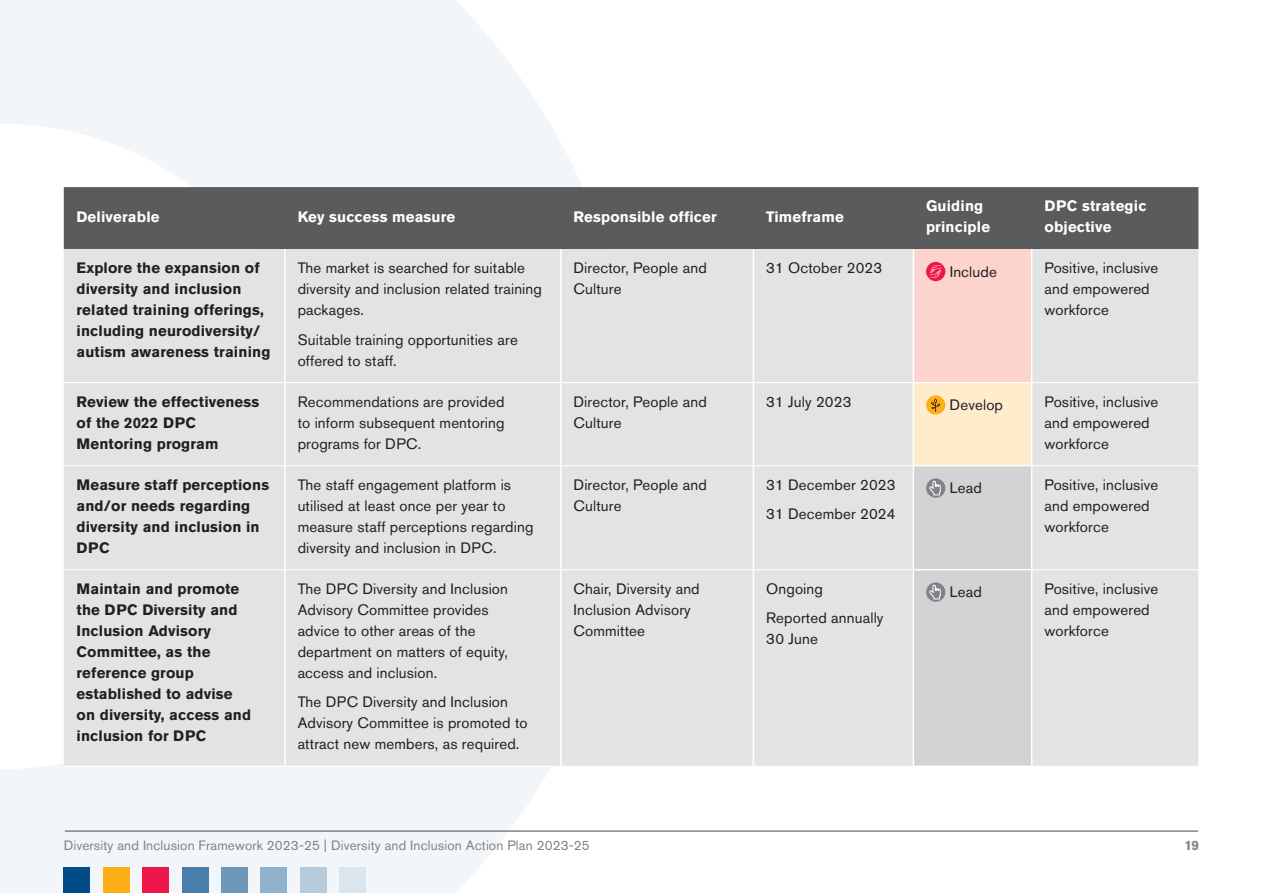
<style>
.page{position:relative;width:1263px;height:893px;background:#fff}
.page>*{position:absolute;margin:0;border:0;box-sizing:border-box;transform-origin:0 0}
.t1{font:15px/21px "Akzidenz Grotesk Std";letter-spacing:.01em;color:#231f20}
.t2{font:700 15px/21px "Akzidenz Grotesk Std";letter-spacing:.01em;color:#231f20}
.t3{font:700 15px/21px "Akzidenz Grotesk Std";letter-spacing:.01em;color:#fff}
.t4{font:13.5px "Akzidenz Grotesk Std";letter-spacing:.01em;color:#808285}
.t5{font:700 13.5px "Akzidenz Grotesk Std";color:#808285}
</style>
<div class="page">
<svg style="left:0;top:0;width:582px;height:893px;fill:#f3f6f9"></svg>
<hr style="left:65px;top:830px;width:1133px;height:2px;background:#808285">
<div style="left:64px;top:867px;width:26px;height:26px;background:#004b88"></div>
<div style="left:103px;top:867px;width:26px;height:26px;background:#fcaf17"></div>
<div style="left:143px;top:867px;width:26px;height:26px;background:#ed174c"></div>
<div style="left:182px;top:867px;width:26px;height:26px;background:#497eaa"></div>
<div style="left:221px;top:867px;width:27px;height:26px;background:#6d98ba"></div>
<div style="left:261px;top:867px;width:26px;height:26px;background:#92b2cc"></div>
<div style="left:300px;top:867px;width:26px;height:26px;background:#b6cbdd"></div>
<div style="left:339px;top:867px;width:27px;height:26px;background:#dbe5ed"></div>
<div style="left:64px;top:187px;width:1134px;height:62px;background:#5a5b5d"></div>
<div style="left:64px;top:249px;width:1134px;height:517px;background:#e2e3e4"></div>
<div style="left:913px;top:249px;width:119px;height:134px;background:#fcd3cd"></div>
<div style="left:913px;top:383px;width:119px;height:83px;background:#ffeccd"></div>
<hr style="left:284px;top:249px;width:2px;height:133px;background:#fff">
<hr style="left:284px;top:383px;width:2px;height:82px;background:#fff">
<hr style="left:284px;top:466px;width:2px;height:103px;background:#fff">
<hr style="left:912px;top:466px;width:2px;height:103px;background:#fff">
<hr style="left:284px;top:570px;width:2px;height:196px;background:#fff">
<hr style="left:912px;top:570px;width:2px;height:195px;background:#fff">
<hr style="left:560px;top:249px;width:1px;height:133px;background:#fff">
<hr style="left:753px;top:249px;width:1px;height:133px;background:#fff">
<hr style="left:560px;top:383px;width:1px;height:82px;background:#fff">
<hr style="left:753px;top:383px;width:1px;height:82px;background:#fff">
<hr style="left:560px;top:466px;width:1px;height:103px;background:#fff">
<hr style="left:753px;top:466px;width:1px;height:103px;background:#fff">
<hr style="left:560px;top:570px;width:1px;height:196px;background:#fff">
<hr style="left:753px;top:570px;width:1px;height:196px;background:#fff">
<hr style="left:912px;top:383px;width:2px;height:82px;background:#fff">
<hr style="left:1031px;top:383px;width:1px;height:82px;background:#fff">
<hr style="left:912px;top:249px;width:2px;height:133px;background:#fff">
<hr style="left:1031px;top:249px;width:1px;height:133px;background:#fff">
<hr style="left:912px;top:465px;width:120px;height:1px;background:#fff">
<hr style="left:912px;top:569px;width:120px;height:1px;background:#fff">
<hr style="left:912px;top:765px;width:120px;height:2px;background:#fff">
<hr style="left:64px;top:382px;width:221px;height:1px;background:#fff">
<hr style="left:285px;top:382px;width:276px;height:1px;background:#fff">
<hr style="left:561px;top:382px;width:192px;height:1px;background:#fff">
<hr style="left:753px;top:382px;width:160px;height:1px;background:#fff">
<hr style="left:1032px;top:382px;width:166px;height:1px;background:#fff">
<hr style="left:64px;top:465px;width:221px;height:1px;background:#fff">
<hr style="left:285px;top:465px;width:276px;height:1px;background:#fff">
<hr style="left:561px;top:465px;width:192px;height:1px;background:#fff">
<hr style="left:753px;top:465px;width:159px;height:1px;background:#fff">
<hr style="left:1032px;top:465px;width:166px;height:1px;background:#fff">
<hr style="left:64px;top:569px;width:221px;height:1px;background:#fff">
<hr style="left:285px;top:569px;width:276px;height:1px;background:#fff">
<hr style="left:561px;top:569px;width:192px;height:1px;background:#fff">
<hr style="left:753px;top:569px;width:159px;height:1px;background:#fff">
<hr style="left:1032px;top:569px;width:166px;height:1px;background:#fff">
<hr style="left:64px;top:766px;width:221px;height:1px;background:#fff">
<hr style="left:285px;top:766px;width:276px;height:1px;background:#fff">
<hr style="left:561px;top:766px;width:192px;height:1px;background:#fff">
<hr style="left:913px;top:382px;width:119px;height:1px;background:#fff">
<div style="left:926px;top:262px;width:19px;height:19px;background:#ed174d;border-radius:50%"></div>
<svg style="left:929px;top:265px;width:13px;height:13px"></svg>
<div style="left:926px;top:395px;width:19px;height:20px;background:#fcb017;border-radius:50%"></div>
<svg style="left:931px;top:399px;width:9px;height:12px"></svg>
<div style="left:914px;top:466px;width:118px;height:300px;background:#d1d3d4"></div>
<p class="t3" style="left:77px;top:206px;width:85px">Deliverable</p>
<p class="t3" style="left:298px;top:206px;width:159px">Key success measure</p>
<p class="t3" style="left:573px;top:206px;width:145px">Responsible officer</p>
<p class="t3" style="left:766px;top:206px;width:79px">Timeframe</p>
<p class="t3" style="left:926px;top:195px;width:65px">Guiding principle</p>
<p class="t3" style="left:1044px;top:195px;width:103px">DPC strategic objective</p>
<p class="t2" style="left:77px;top:257px;width:195px">Explore the expansion of diversity and inclusion related training offerings, including neurodiversity/ autism awareness training</p>
<p class="t1" style="left:298px;top:257px;width:246px">The market is searched for suitable diversity and inclusion related training packages.</p>
<p class="t1" style="left:573px;top:257px;width:135px">Director, People and<br>Culture</p>
<p class="t1" style="left:766px;top:257px;width:118px">31 October 2023</p>
<p class="t1" style="left:950px;top:261px;width:49px">Include</p>
<p class="t1" style="left:1044px;top:257px;width:115px">Positive, inclusive and empowered workforce</p>
<p class="t1" style="left:298px;top:329px;width:222px">Suitable training opportunities are offered to staff.</p>
<p class="t2" style="left:77px;top:391px;width:184px">Review the effectiveness of the 2022 DPC<br>Mentoring program</p>
<p class="t1" style="left:298px;top:391px;width:208px;text-align:justify">Recommendations are provided to inform subsequent mentoring programs for DPC.</p>
<p class="t1" style="left:573px;top:391px;width:135px">Director, People and<br>Culture</p>
<p class="t1" style="left:766px;top:391px;width:87px">31 July 2023</p>
<p class="t1" style="left:950px;top:394px;width:55px">Develop</p>
<p class="t1" style="left:1044px;top:391px;width:115px">Positive, inclusive and empowered workforce</p>
<p class="t2" style="left:77px;top:474px;width:194px">Measure staff perceptions and/or needs regarding diversity and inclusion in<br>DPC</p>
<p class="t1" style="left:298px;top:474px;width:237px">The staff engagement platform is utilised at least once per year to measure staff perceptions regarding diversity and inclusion in DPC.</p>
<p class="t1" style="left:573px;top:474px;width:135px">Director, People and<br>Culture</p>
<p class="t1" style="left:766px;top:470px;width:131px;line-height:29.5px">31 December 2023<br>31 December 2024</p>
<p class="t1" style="left:950px;top:478px;width:34px">Lead</p>
<p class="t1" style="left:1044px;top:474px;width:115px">Positive, inclusive and empowered workforce</p>
<p class="t2" style="left:77px;top:578px;width:176px">Maintain and promote the DPC Diversity and<br>Inclusion Advisory<br>Committee, as the reference group established to advise on diversity, access and inclusion for DPC</p>
<p class="t1" style="left:298px;top:578px;width:212px">The DPC Diversity and Inclusion<br>Advisory Committee provides advice to other areas of the department on matters of equity, access and inclusion.</p>
<p class="t1" style="left:573px;top:578px;width:128px">Chair, Diversity and<br>Inclusion Advisory<br>Committee</p>
<p class="t1" style="left:766px;top:574px;width:119px;line-height:29.5px">Ongoing<br>Reported annually</p>
<p class="t1" style="left:766px;top:628px;width:53px">30 June</p>
<p class="t1" style="left:950px;top:582px;width:34px">Lead</p>
<p class="t1" style="left:1044px;top:578px;width:115px">Positive, inclusive and empowered workforce</p>
<p class="t1" style="left:298px;top:691px;width:232px">The DPC Diversity and Inclusion<br>Advisory Committee is promoted to attract new members, as required.</p>
<p class="t4" style="left:64px;top:838px;width:527px">Diversity and Inclusion Framework 2023-25 | Diversity and Inclusion Action Plan 2023-25</p>
<p class="t5" style="left:1184px;top:838px;width:16px">19</p>
</div>
